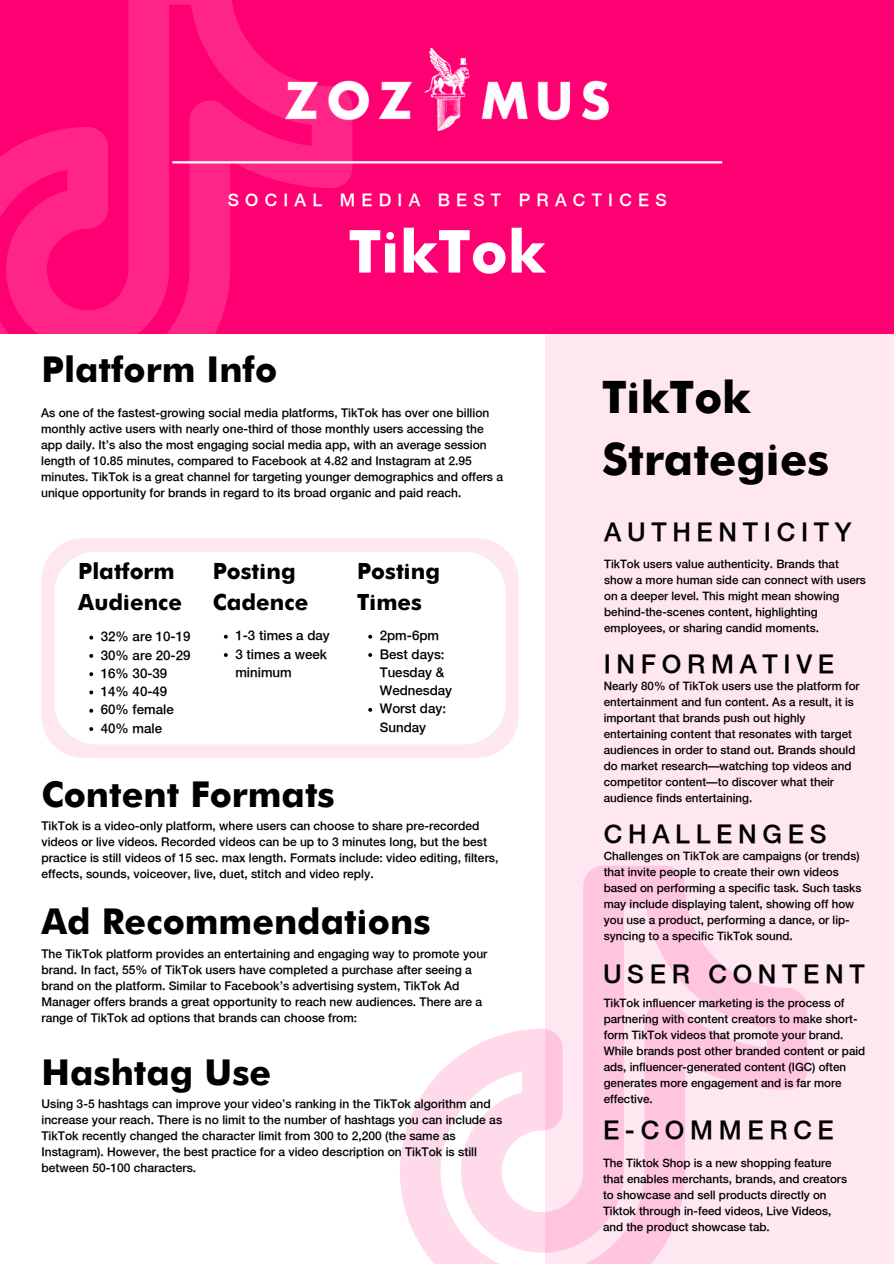
<style>
.page{position:relative;width:894px;height:1264px;background:#fff}
.page>*{position:absolute;margin:0;border:0;box-sizing:border-box;transform-origin:0 0}
.t1{font:700 59.25px "Futura";color:#fff}
.t2{font:700 44.7px/61.9px "Futura";color:#000}
.t3{font:700 35.55px "Futura";color:#000}
.t4{font:500 25.8px "Helvetica Neue";letter-spacing:.22em;color:#000}
.t5{font:700 22.35px/30.9px "Futura";color:#000}
.t6{font:500 17.4px "Helvetica Neue";letter-spacing:.36em;color:#fff}
.t7{font:500 13.35px/18.3px "Helvetica Neue";color:#000}
.t8{font:500 12px/16px "Helvetica Neue";color:#000}
.t9{font:500 11.55px/15.9px "Helvetica Neue";color:#000}
</style>
<div class="page">
<div style="left:0;top:0;width:893px;height:333px;background:#ff0072"></div>
<svg style="left:0;top:0;width:352px;height:334px"></svg>
<img style="left:285px;top:48px;width:323px;height:83px">
<hr style="left:172px;top:161px;width:550px;height:2px;background:#fff">
<svg style="left:400px;top:1028px;width:145px;height:235px;fill:#ffdaea"></svg>
<svg style="left:545px;top:333px;width:348px;height:930px;background:#ffe2ee"></svg>
<div style="left:41px;top:538px;width:477px;height:219px;background:#ffe7f1;border-radius:42px"></div>
<div style="left:54px;top:551px;width:451px;height:193px;background:#fff;border-radius:42px"></div>
<svg style="left:89px;top:635px;width:4px;height:4px"></svg>
<svg style="left:89px;top:654px;width:4px;height:4px"></svg>
<svg style="left:89px;top:672px;width:4px;height:4px"></svg>
<svg style="left:89px;top:690px;width:4px;height:4px"></svg>
<svg style="left:89px;top:708px;width:4px;height:4px"></svg>
<svg style="left:89px;top:727px;width:4px;height:4px"></svg>
<svg style="left:224px;top:634px;width:4px;height:4px"></svg>
<svg style="left:224px;top:653px;width:4px;height:4px"></svg>
<svg style="left:368px;top:634px;width:4px;height:4px"></svg>
<svg style="left:368px;top:653px;width:4px;height:4px"></svg>
<svg style="left:368px;top:708px;width:4px;height:3px"></svg>
<h3 class="t6" style="left:227px;top:189px;width:440px">SOCIAL MEDIA BEST PRACTICES</h3>
<h1 class="t1" style="left:348px;top:208px;width:199px">TikTok</h1>
<h3 class="t3" style="left:41px;top:343px;width:237px">Platform Info</h3>
<p class="t8" style="left:41px;top:404px;width:463px">As one of the fastest-growing social media platforms, TikTok has over one billion monthly active users with nearly one-third of those monthly users accessing the app daily. It’s also the most engaging social media app, with an average session length of 10.85 minutes, compared to Facebook at 4.82 and Instagram at 2.95 minutes. TikTok is a great channel for targeting younger demographics and offers a unique opportunity for brands in regard to its broad organic and paid reach.</p>
<h3 class="t5" style="left:78px;top:554px;width:105px">Platform<br>Audience</h3>
<p class="t7" style="left:101px;top:627px;width:91px">32% are 10-19<br>30% are 20-29<br>16% 30-39<br>14% 40-49<br>60% female<br>40% male</p>
<h3 class="t5" style="left:213px;top:554px;width:97px">Posting<br>Cadence</h3>
<p class="t7" style="left:235px;top:626px;width:96px">1-3 times a day<br>3 times a week minimum</p>
<h3 class="t3" style="left:41px;top:768px;width:295px">Content Formats</h3>
<h3 class="t5" style="left:357px;top:554px;width:84px">Posting<br>Times</h3>
<p class="t7" style="left:379px;top:626px;width:74px">2pm-6pm<br>Best days:<br>Tuesday &amp;<br>Wednesday<br>Worst day:<br>Sunday</p>
<p class="t8" style="left:41px;top:817px;width:458px">TikTok is a video-only platform, where users can choose to share pre-recorded videos or live videos. Recorded videos can be up to 3 minutes long, but the best practice is still videos of 15 sec. max length. Formats include: video editing, filters, effects, sounds, voiceover, live, duet, stitch and video reply.</p>
<h3 class="t3" style="left:41px;top:895px;width:390px">Ad Recommendations</h3>
<p class="t8" style="left:41px;top:945px;width:447px">The TikTok platform provides an entertaining and engaging way to promote your brand. In fact, 55% of TikTok users have completed a purchase after seeing a brand on the platform. Similar to Facebook’s advertising system, TikTok Ad Manager offers brands a great opportunity to reach new audiences. There are a range of TikTok ad options that brands can choose from:</p>
<h3 class="t3" style="left:41px;top:1046px;width:231px">Hashtag Use</h3>
<p class="t8" style="left:41px;top:1095px;width:462px">Using 3-5 hashtags can improve your video’s ranking in the TikTok algorithm and increase your reach. There is no limit to the number of hashtags you can include as TikTok recently changed the character limit from 300 to 2,200 (the same as Instagram). However, the best practice for a video description on TikTok is still between 50-100 characters.</p>
<h2 class="t2" style="left:602px;top:363px;width:228px">TikTok<br>Strategies</h2>
<h3 class="t4" style="left:604px;top:516px;width:249px">AUTHENTICITY</h3>
<p class="t9" style="left:604px;top:556px;width:263px">TikTok users value authenticity. Brands that show a more human side can connect with users on a deeper level. This might mean showing behind-the-scenes content, highlighting employees, or sharing candid moments.</p>
<h3 class="t4" style="left:603px;top:648px;width:232px">INFORMATIVE</h3>
<p class="t9" style="left:603px;top:678px;width:257px">Nearly 80% of TikTok users use the platform for entertainment and fun content. As a result, it is important that brands push out highly entertaining content that resonates with target audiences in order to stand out. Brands should do market research—watching top videos and competitor content—to discover what their audience finds entertaining.</p>
<h3 class="t4" style="left:603px;top:818px;width:224px">CHALLENGES</h3>
<p class="t9" style="left:603px;top:848px;width:259px">Challenges on TikTok are campaigns (or trends) that invite people to create their own videos based on performing a specific task. Such tasks may include displaying talent, showing off how you use a product, performing a dance, or lip&shy;syncing to a specific TikTok sound.</p>
<h3 class="t4" style="left:603px;top:958px;width:263px">USER CONTENT</h3>
<p class="t9" style="left:603px;top:994px;width:263px">TikTok influencer marketing is the process of partnering with content creators to make short&shy;form TikTok videos that promote your brand.<br>While brands post other branded content or paid ads, influencer-generated content (IGC) often generates more engagement and is far more effective.</p>
<h3 class="t4" style="left:603px;top:1114px;width:232px">E-COMMERCE</h3>
<p class="t9" style="left:603px;top:1154px;width:245px">The Tiktok Shop is a new shopping feature that enables merchants, brands, and creators to showcase and sell products directly on Tiktok through in-feed videos, Live Videos, and the product showcase tab.</p>
</div>
